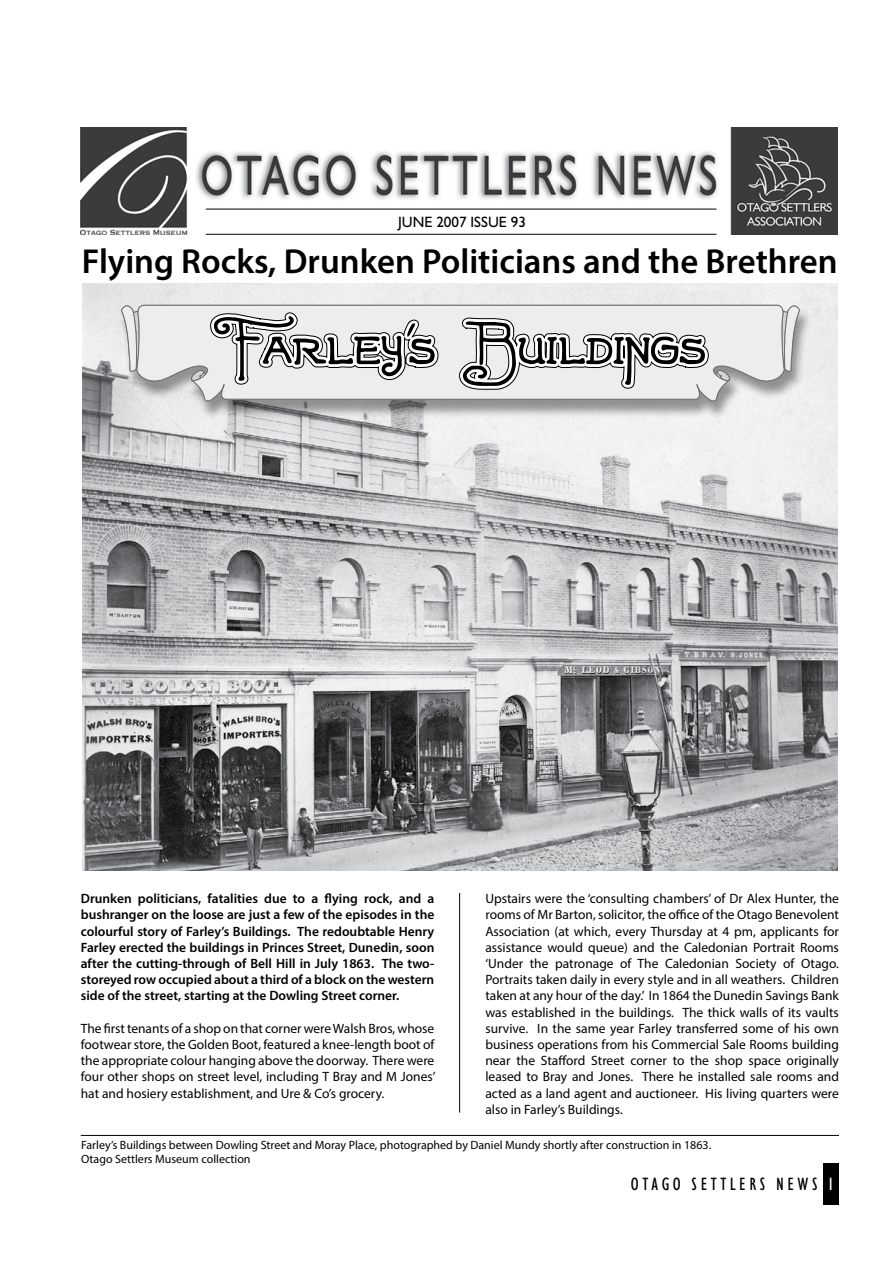
<style>
.page{position:relative;width:893px;height:1263px;background:#fff}
.page>*{position:absolute;margin:0;border:0;box-sizing:border-box;transform-origin:0 0}
.t1{font:600 34.8px "Myriad Pro";color:#000}
.t2{font:condensed 18px "Humanist 521 BT";letter-spacing:.2em;color:#000}
.t3{font:15px "Humanist 521 BT";color:#000}
.t4{font:13.5px/16.2px "Myriad Pro";color:#000;text-align:justify}
.t5{font:600 13.5px/16.2px "Myriad Pro";color:#000;text-align:justify}
.t6{font:12px/14.4px "Myriad Pro";color:#000}
.s1{color:#fff}
</style>
<div class="page">
<img style="left:82px;top:284px;width:756px;height:587px">
<img style="left:81px;top:128px;width:757px;height:106px">
<hr style="left:206px;top:209px;width:510px;height:1px;background:#000">
<hr style="left:206px;top:234px;width:510px;height:1px;background:#000">
<hr style="left:81px;top:1135px;width:758px;height:1px;background:#000">
<div style="left:823px;top:1164px;width:16px;height:41px;background:#000"></div>
<hr style="left:459px;top:893px;width:1px;height:219px;background:#000">
<div style="left:118px;top:307px;width:694px;height:112px;background:#000;opacity:.4"></div>
<svg style="left:779px;top:300px;width:21px;height:103px"></svg>
<svg style="left:121px;top:300px;width:21px;height:102px;background:#d7d8d9"></svg>
<svg style="left:136px;top:303px;width:650px;height:111px;background:#d1d1d2"></svg>
<svg style="left:191px;top:312px;width:247px;height:91px;background:#c2c2c2"></svg>
<svg style="left:459px;top:318px;width:271px;height:74px"></svg>
<p class="t3" style="left:398px;top:212px;width:129px">JUNE 2007 ISSUE 93</p>
<h1 class="t1" style="left:82px;top:239px;width:757px">Flying Rocks, Drunken Politicians and the Brethren</h1>
<p class="t5" style="left:81px;top:890px;width:355px">Drunken politicians, fatalities due to a flying rock, and a bushranger on the loose are just a few of the episodes in the colourful story of Farley’s Buildings. The redoubtable Henry Farley erected the buildings in Princes Street, Dunedin, soon after the cutting-through of Bell Hill in July 1863. The two&shy;storeyed row occupied about a third of a block on the western side of the street, starting at the Dowling Street corner.</p>
<p class="t4" style="left:81px;top:1020px;width:356px">The first tenants of a shop on that corner were Walsh Bros, whose footwear store, the Golden Boot, featured a knee-length boot of the appropriate colour hanging above the doorway. There were four other shops on street level, including T Bray and M Jones’ hat and hosiery establishment, and Ure &amp; Co’s grocery.</p>
<p class="t4" style="left:485px;top:890px;width:355px">Upstairs were the ‘consulting chambers’ of Dr Alex Hunter, the rooms of Mr Barton, solicitor, the office of the Otago Benevolent Association (at which, every Thursday at 4 pm, applicants for assistance would queue) and the Caledonian Portrait Rooms ‘Under the patronage of The Caledonian Society of Otago.<br>Portraits taken daily in every style and in all weathers. Children taken at any hour of the day.’ In 1864 the Dunedin Savings Bank was established in the buildings. The thick walls of its vaults survive. In the same year Farley transferred some of his own business operations from his Commercial Sale Rooms building near the Stafford Street corner to the shop space originally leased to Bray and Jones. There he installed sale rooms and acted as a land agent and auctioneer. His living quarters were also in Farley’s Buildings.</p>
<p class="t6" style="left:81px;top:1137px;width:631px">Farley’s Buildings between Dowling Street and Moray Place, photographed by Daniel Mundy shortly after construction in 1863.<br>Otago Settlers Museum collection</p>
<h2 class="t2" style="left:631px;top:1174px;width:204px">OTAGO SETTLERS NEWS <span class="s1">1</span></h2>
</div>
